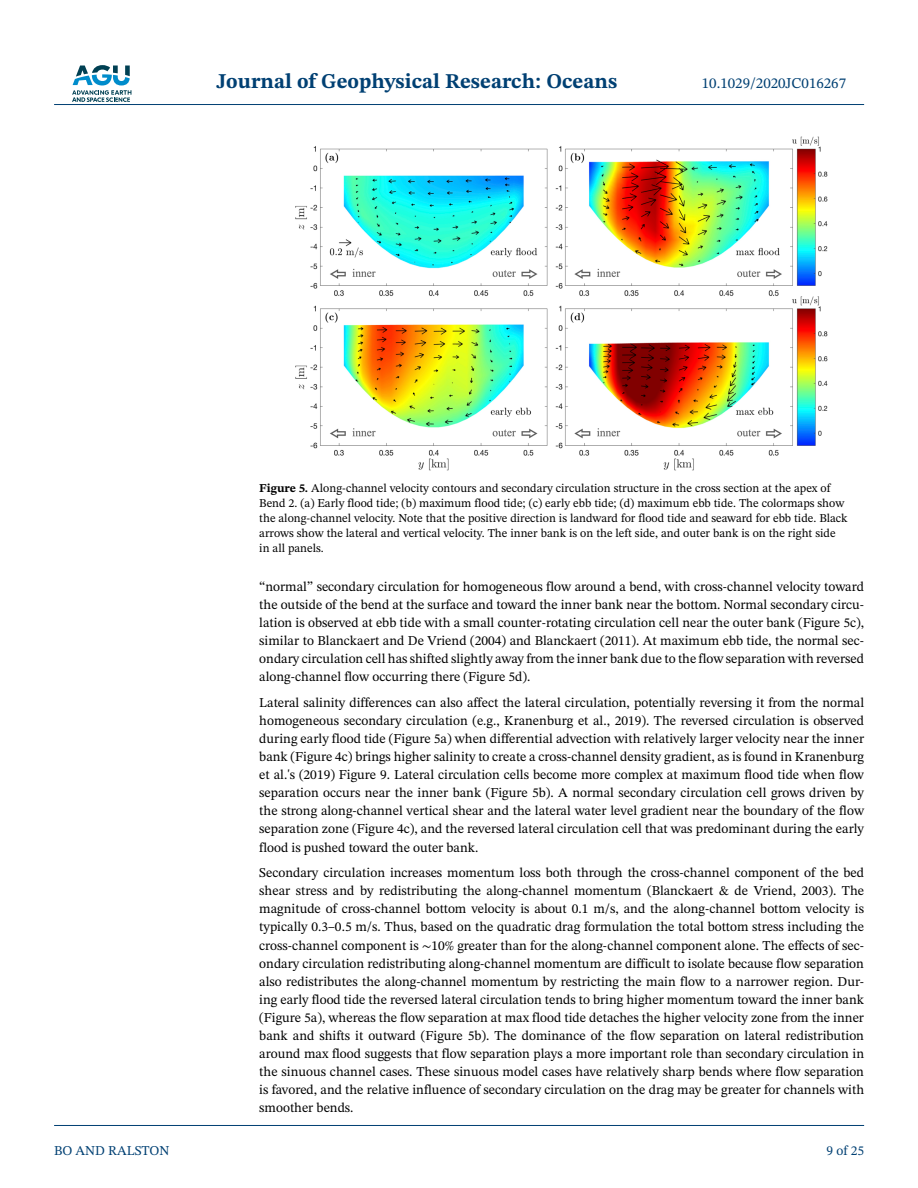
<style>
.page{position:relative;width:918px;height:1188px;background:#fff}
.page>*{position:absolute;margin:0;border:0;box-sizing:border-box;transform-origin:0 0}
.t1{font:700 21px "STIX Two Text";color:#004073}
.t2{font:15px "STIX Two Text";color:#004073}
.t3{font:13.5px/18.1px "STIX Two Text";color:#000;text-align:justify}
.t4{font:13.5px "STIX Two Text";color:#004073}
.t5{font:12px/15px "STIX Two Text";color:#000}
.s1{font-weight:700}
.s2{font-family:"STIX Math"}
</style>
<div class="page">
<svg style="left:72px;top:65px;width:59px;height:37px"></svg>
<hr style="left:54px;top:104px;width:810px;height:1px;background:#004073">
<img style="left:295px;top:136px;width:533px;height:335px">
<hr style="left:54px;top:1125px;width:810px;height:1px;background:#004073">
<h1 class="t1" style="left:217px;top:73px;width:402px">Journal of Geophysical Research: Oceans</h1>
<p class="t2" style="left:702px;top:77px;width:146px">10.1029/2020JC016267</p>
<p class="t5" style="left:259px;top:482px;width:590px"><span class="s1">Figure 5.</span> Along-channel velocity contours and secondary circulation structure in the cross section at the apex of Bend 2. (a) Early flood tide; (b) maximum flood tide; (c) early ebb tide; (d) maximum ebb tide. The colormaps show the along-channel velocity. Note that the positive direction is landward for flood tide and seaward for ebb tide. Black arrows show the lateral and vertical velocity. The inner bank is on the left side, and outer bank is on the right side in all panels.</p>
<p class="t3" style="left:259px;top:578px;width:606px">“normal” secondary circulation for homogeneous flow around a bend, with cross-channel velocity toward the outside of the bend at the surface and toward the inner bank near the bottom. Normal secondary circu&shy;lation is observed at ebb tide with a small counter-rotating circulation cell near the outer bank (Figure 5c), similar to Blanckaert and De Vriend (2004) and Blanckaert (2011). At maximum ebb tide, the normal sec&shy;ondary circulation cell has shifted slightly away from the inner bank due to the flow separation with reversed along-channel flow occurring there (Figure 5d).</p>
<p class="t3" style="left:259px;top:695px;width:606px">Lateral salinity differences can also affect the lateral circulation, potentially reversing it from the normal homogeneous secondary circulation (e.g., Kranenburg et al., 2019). The reversed circulation is observed during early flood tide (Figure 5a) when differential advection with relatively larger velocity near the inner bank (Figure 4c) brings higher salinity to create a cross-channel density gradient, as is found in Kranenburg et al.'s (2019) Figure 9. Lateral circulation cells become more complex at maximum flood tide when flow separation occurs near the inner bank (Figure 5b). A normal secondary circulation cell grows driven by the strong along-channel vertical shear and the lateral water level gradient near the boundary of the flow separation zone (Figure 4c), and the reversed lateral circulation cell that was predominant during the early flood is pushed toward the outer bank.</p>
<p class="t3" style="left:259px;top:865px;width:606px">Secondary circulation increases momentum loss both through the cross-channel component of the bed shear stress and by redistributing the along-channel momentum (Blanckaert &amp; de Vriend, 2003). The magnitude of cross-channel bottom velocity is about 0.1 m/s, and the along-channel bottom velocity is typically 0.3–0.5 m/s. Thus, based on the quadratic drag formulation the total bottom stress including the cross-channel component is <span class="s2">∼</span>10% greater than for the along-channel component alone. The effects of sec&shy;ondary circulation redistributing along-channel momentum are difficult to isolate because flow separation also redistributes the along-channel momentum by restricting the main flow to a narrower region. Dur&shy;ing early flood tide the reversed lateral circulation tends to bring higher momentum toward the inner bank (Figure 5a), whereas the flow separation at max flood tide detaches the higher velocity zone from the inner bank and shifts it outward (Figure 5b). The dominance of the flow separation on lateral redistribution around max flood suggests that flow separation plays a more important role than secondary circulation in the sinuous channel cases. These sinuous model cases have relatively sharp bends where flow separation is favored, and the relative influence of secondary circulation on the drag may be greater for channels with smoother bends.</p>
<p class="t4" style="left:54px;top:1145px;width:117px">BO AND RALSTON</p>
<p class="t4" style="left:827px;top:1145px;width:39px">9 of 25</p>
</div>
